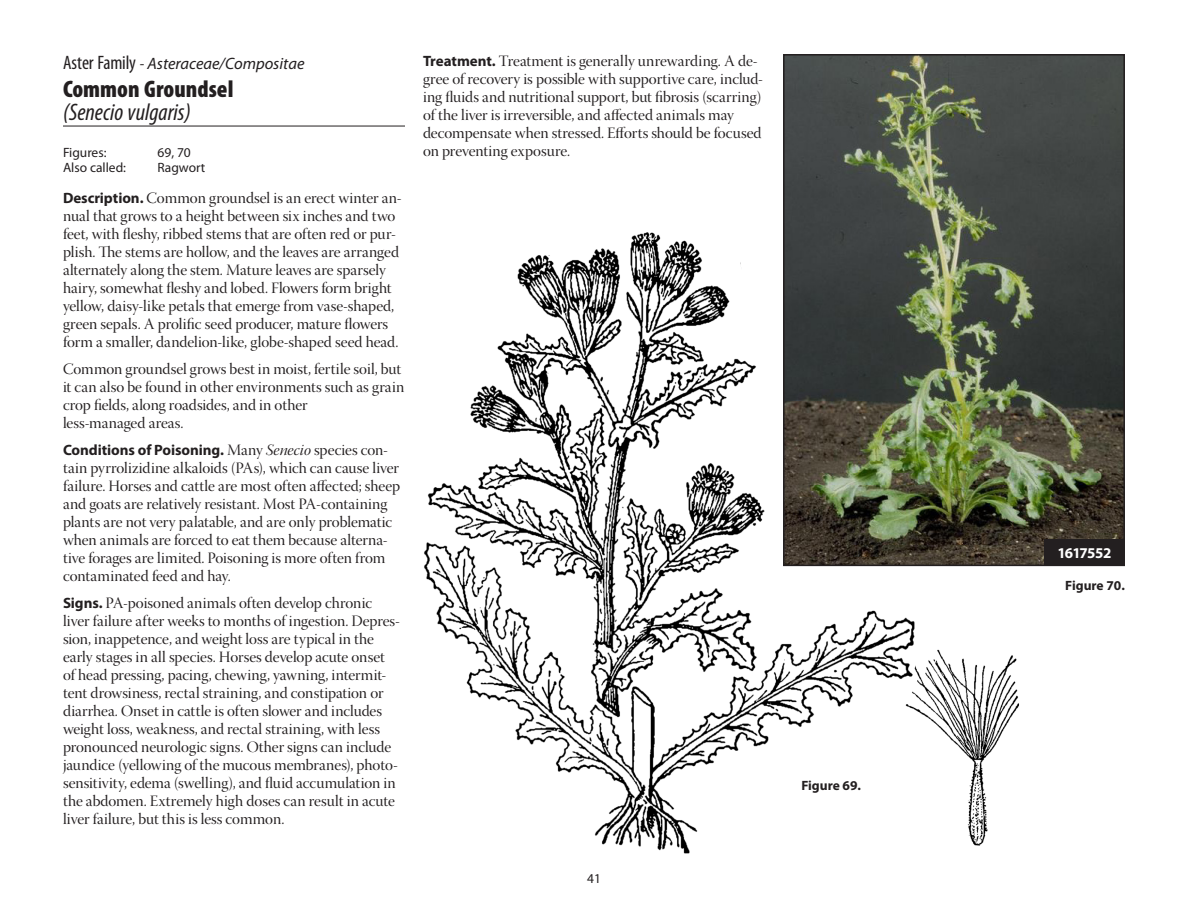
<style>
.page{position:relative;width:1188px;height:918px;background:#fff}
.page>*{position:absolute;margin:0;border:0;box-sizing:border-box;transform-origin:0 0}
._3__name{font:italic condensed 24px/22.5px "Myriad Pro";color:#231f20}
._1__family{font:italic 16.5px "Myriad Pro";color:#231f20}
.body_inline_subs{font:15.75px/18px "Warnock Pro Disp";color:#231f20}
.body{font:15.75px/18px "Warnock Pro Disp";color:#231f20}
.body_inline_subs-2{font:700 15px "Myriad Pro";letter-spacing:-.005em;color:#231f20}
.table__title_Weedima{font:700 15px "Myriad Pro";letter-spacing:-.05em;color:#fff}
._4__also_called_last{font:13.5px "Myriad Pro";color:#231f20}
.table__title{font:700 13.5px "Myriad Pro";color:#231f20}
._4__also_called{font:13.5px "Myriad Pro";color:#231f20}
.s1{font-style:normal;font-stretch:condensed;font-size:19.5px}
.s2{font-style:normal;font-stretch:condensed}
.s3{font-weight:900;font-style:normal}
.s4{font-family:"Myriad Pro";font-weight:700;font-size:15px}
.s5{font-family:"Warnock Pro Disp";font-weight:400;font-size:15.75px}
.s6{font-family:"Warnock Pro It Disp";font-weight:400;font-size:15.75px}
</style>
<div class="page">
<img style="left:424px;top:232px;width:493px;height:622px">
<img style="left:904px;top:646px;width:115px;height:204px">
<img style="left:786px;top:57px;width:336px;height:506px">
<div style="left:783px;top:54px;width:342px;height:512px;border:2px solid #231f20"></div>
<div style="left:1044px;top:539px;width:81px;height:27px;background:#231f20"></div>
<hr style="left:63px;top:126px;width:342px;height:1px;background:#231f20">
<p class="_1__family" style="left:63px;top:53px;width:243px"><span class="s1">Aster Family</span> <span class="s2">-</span> Asteraceae/Compositae</p>
<p class="_3__name" style="left:63px;top:78px;width:172px"><span class="s3">Common Groundsel </span>(Senecio vulgaris)</p>
<p class="_4__also_called" style="left:63px;top:144px;width:45px">Figures:</p>
<p class="_4__also_called" style="left:158px;top:144px;width:35px">69, 70</p>
<p class="_4__also_called_last" style="left:63px;top:159px;width:65px">Also called:</p>
<p class="_4__also_called_last" style="left:158px;top:159px;width:49px">Ragwort</p>
<p class="body_inline_subs" style="left:63px;top:191px;width:340px"><span class="s4">Description.</span> Common groundsel is an erect winter an&shy;nual that grows to a height between six inches and two feet, with fleshy, ribbed stems that are often red or pur&shy;plish. The stems are hollow, and the leaves are arranged alternately along the stem. Mature leaves are sparsely hairy, somewhat fleshy and lobed. Flowers form bright yellow, daisy-like petals that emerge from vase-shaped, green sepals. A prolific seed producer, mature flowers form a smaller, dandelion-like, globe-shaped seed head.</p>
<p class="body" style="left:63px;top:362px;width:343px">Common groundsel grows best in moist, fertile soil, but it can also be found in other environments such as grain crop fields, along roadsides, and in other<br>less-managed areas.</p>
<p class="body_inline_subs-2" style="left:63px;top:440px;width:327px">Conditions of Poisoning. <span class="s5">Many</span> <span class="s6">Senecio</span> <span class="s5">species con-</span></p>
<p class="body_inline_subs" style="left:63px;top:461px;width:339px">tain pyrrolizidine alkaloids (PAs), which can cause liver failure. Horses and cattle are most often affected; sheep and goats are relatively resistant. Most PA-containing plants are not very palatable, and are only problematic when animals are forced to eat them because alterna&shy;tive forages are limited. Poisoning is more often from contaminated feed and hay.</p>
<p class="body_inline_subs" style="left:63px;top:596px;width:339px"><span class="s4">Signs.</span> PA-poisoned animals often develop chronic liver failure after weeks to months of ingestion. Depres&shy;sion, inappetence, and weight loss are typical in the early stages in all species. Horses develop acute onset of head pressing, pacing, chewing, yawning, intermit&shy;tent drowsiness, rectal straining, and constipation or diarrhea. Onset in cattle is often slower and includes weight loss, weakness, and rectal straining, with less pronounced neurologic signs. Other signs can include jaundice (yellowing of the mucous membranes), photo&shy;sensitivity, edema (swelling), and fluid accumulation in the abdomen. Extremely high doses can result in acute liver failure, but this is less common.</p>
<p class="body_inline_subs" style="left:423px;top:53px;width:342px"><span class="s4">Treatment.</span> Treatment is generally unrewarding. A de&shy;gree of recovery is possible with supportive care, includ&shy;ing fluids and nutritional support, but fibrosis (scarring) of the liver is irreversible, and affected animals may decompensate when stressed. Efforts should be focused on preventing exposure.</p>
<p class="_4__also_called_last" style="left:587px;top:870px;width:15px">41</p>
<p class="table__title" style="left:801px;top:777px;width:61px">Figure 69.</p>
<p class="table__title_Weedima" style="left:1057px;top:543px;width:56px">1617552</p>
<p class="table__title" style="left:1065px;top:576px;width:61px">Figure 70.</p>
</div>
